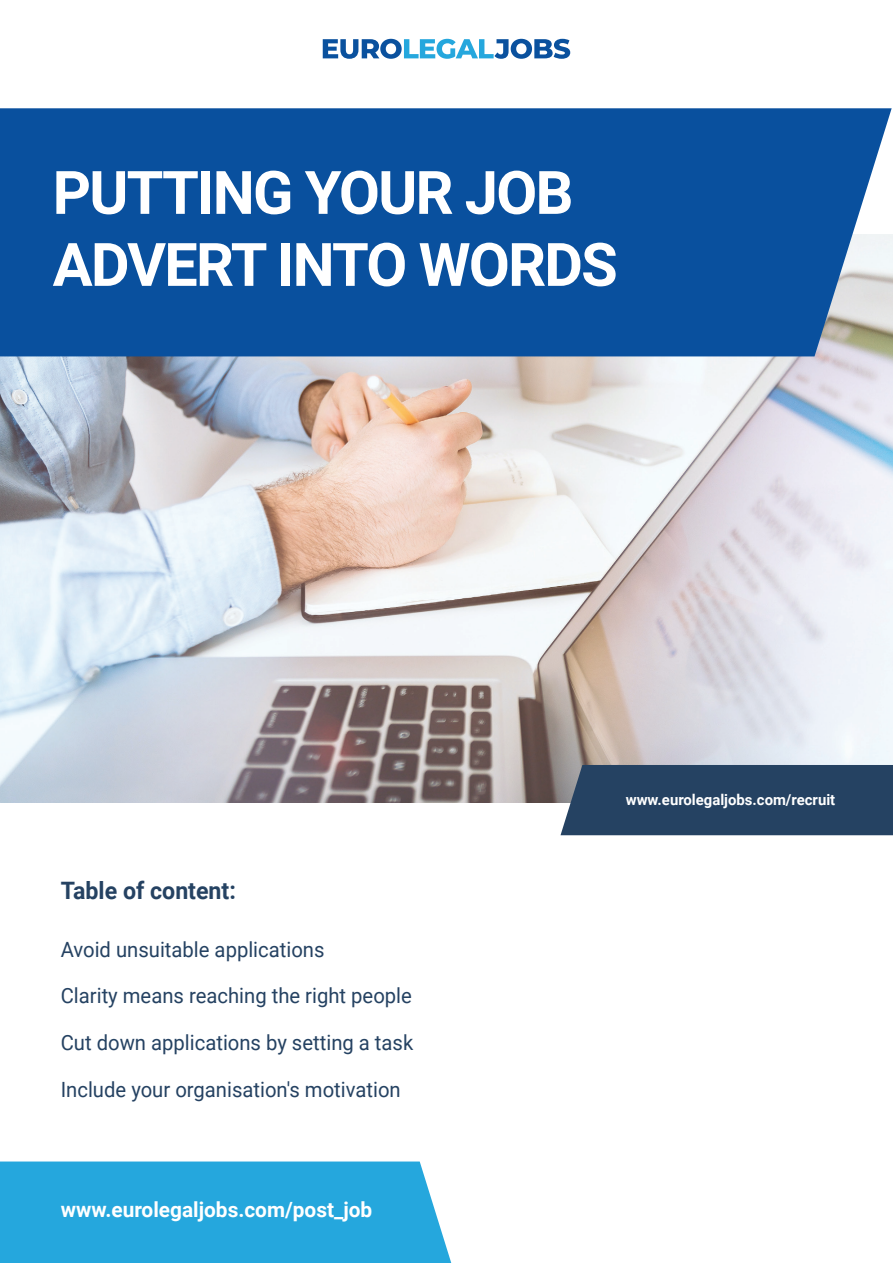
<style>
.page{position:relative;width:893px;height:1263px;background:#fff}
.page>*{position:absolute;margin:0;border:0;box-sizing:border-box;transform-origin:0 0}
.t1{font:700 60px/72px "Roboto";letter-spacing:-.03em;color:#fff}
.t2{font:700 24px "Roboto";color:#254262;scale:.96 1}
.t3{font:21px "Roboto";color:#254262;scale:.96 1}
.t4{font:700 21px "Roboto";color:#fff}
.t5{font:700 15px "Roboto";color:#fff}
</style>
<div class="page">
<img style="left:0;top:235px;width:893px;height:567px">
<div style="left:0;top:108px;width:892px;height:248px;background:#09509e"></div>
<div style="left:560px;top:765px;width:333px;height:70px;background:#254262"></div>
<svg style="left:323px;top:39px;width:247px;height:20px"></svg>
<div style="left:0;top:1161px;width:452px;height:102px;background:#25a7dd"></div>
<h1 class="t1" style="left:53px;top:154px;width:567px">PUTTING YOUR JOB<br>ADVERT INTO WORDS</h1>
<p class="t2" style="left:61px;top:874px;width:184px">Table of content:</p>
<p class="t3" style="left:61px;top:934px;width:276px">Avoid unsuitable applications</p>
<p class="t3" style="left:61px;top:981px;width:367px">Clarity means reaching the right people</p>
<p class="t3" style="left:61px;top:1028px;width:369px">Cut down applications by setting a task</p>
<p class="t3" style="left:61px;top:1075px;width:356px">Include your organisation's motivation</p>
<p class="t4" style="left:61px;top:1195px;width:313px">www.eurolegaljobs.com/post_job</p>
<p class="t5" style="left:626px;top:789px;width:211px">www.eurolegaljobs.com/recruit</p>
</div>
